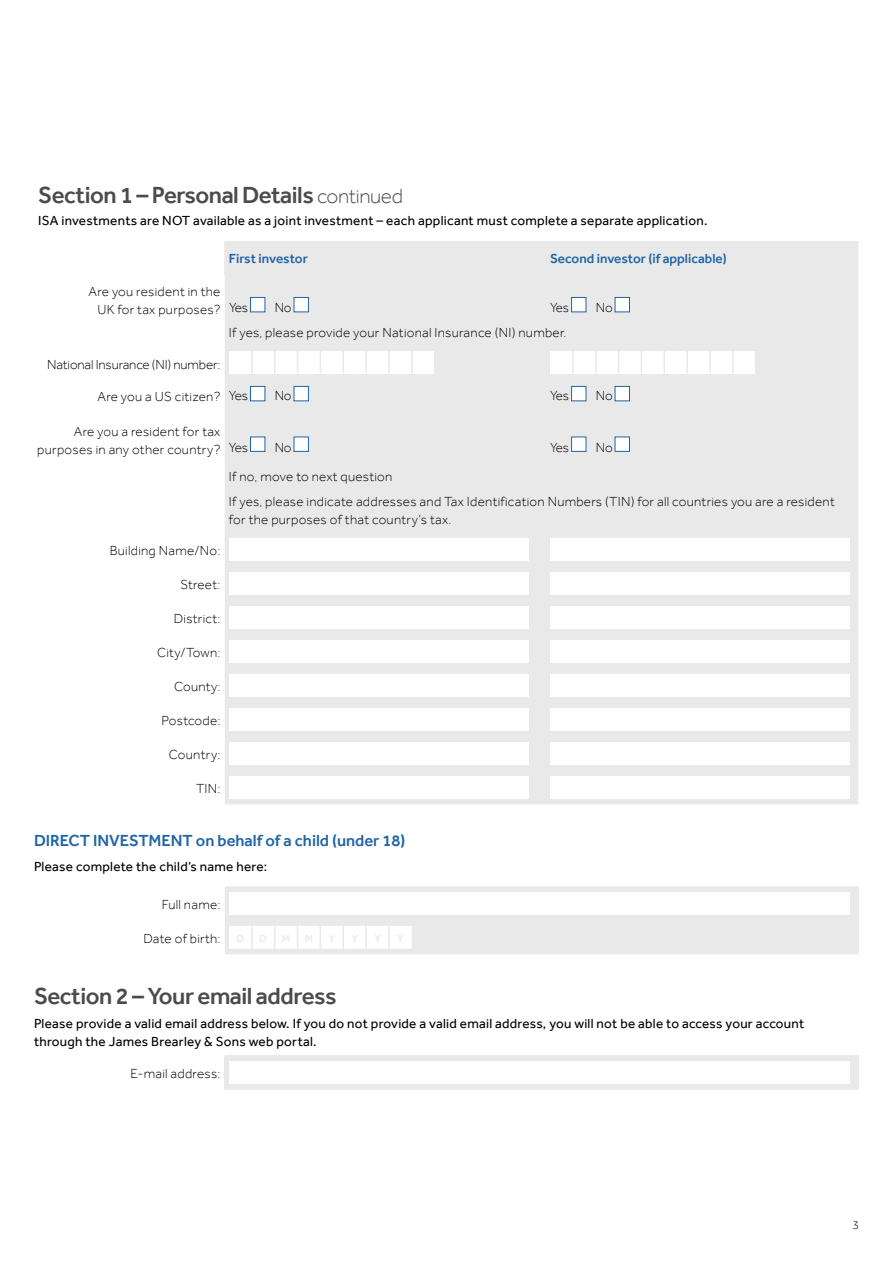
<style>
.page{position:relative;width:893px;height:1263px;background:#fff}
.page>*{position:absolute;margin:0;border:0;box-sizing:border-box;transform-origin:0 0}
.t1{font:500 24px "Effra";letter-spacing:-.02em;color:#4b4b4d}
.t2{font:500 16.5px "Effra";color:#2065a4}
.t3{font:300 13.5px/18px "Effra";letter-spacing:.02em;color:#000}
.t4{font:13.5px/18px "Effra";letter-spacing:.02em;color:#000}
.t5{font:500 13.5px "Effra";color:#2065a4}
.t6{font:300 13.5px "Effra";letter-spacing:-.01em;color:#000}
.t7{font:300 12px "Effra";color:#000}
.t8{font:500 10.5px "Effra";color:#e9e9ea}
.s1{font-weight:300;font-size:21px}
.s2{font-weight:500;font-size:10.5px;color:#e9e9ea}
</style>
<div class="page">
<div style="left:225px;top:241px;width:633px;height:563px;background:#e9e9ea"></div>
<hr style="left:224px;top:241px;width:1px;height:34px;background:#e9e9ea">
<hr style="left:541px;top:241px;width:1px;height:34px;background:#e9e9ea">
<div style="left:250px;top:297px;width:15px;height:15px;background:#fff;border:1px solid #2065a4"></div>
<div style="left:294px;top:297px;width:15px;height:15px;background:#fff;border:1px solid #2065a4"></div>
<div style="left:571px;top:297px;width:15px;height:15px;background:#fff;border:1px solid #2065a4"></div>
<div style="left:615px;top:297px;width:15px;height:15px;background:#fff;border:1px solid #2065a4"></div>
<div style="left:229px;top:351px;width:206px;height:23px;background:#fff"></div>
<hr style="left:251px;top:351px;width:2px;height:23px;background:#e9e9ea">
<svg style="left:274px;top:351px;width:1px;height:23px"></svg>
<svg style="left:297px;top:351px;width:1px;height:23px"></svg>
<svg style="left:320px;top:351px;width:1px;height:23px"></svg>
<hr style="left:342px;top:351px;width:2px;height:23px;background:#e9e9ea">
<hr style="left:365px;top:351px;width:2px;height:23px;background:#e9e9ea">
<hr style="left:388px;top:351px;width:2px;height:23px;background:#e9e9ea">
<hr style="left:411px;top:351px;width:2px;height:23px;background:#e9e9ea">
<svg style="left:434px;top:351px;width:1px;height:23px"></svg>
<div style="left:550px;top:351px;width:184px;height:23px;background:#fff"></div>
<div style="left:733px;top:351px;width:23px;height:23px;background:#fff"></div>
<hr style="left:572px;top:351px;width:2px;height:23px;background:#e9e9ea">
<svg style="left:595px;top:351px;width:1px;height:23px"></svg>
<svg style="left:618px;top:351px;width:1px;height:23px"></svg>
<svg style="left:641px;top:351px;width:1px;height:23px"></svg>
<svg style="left:664px;top:351px;width:1px;height:23px"></svg>
<hr style="left:686px;top:351px;width:2px;height:23px;background:#e9e9ea">
<hr style="left:709px;top:351px;width:2px;height:23px;background:#e9e9ea">
<hr style="left:732px;top:351px;width:2px;height:23px;background:#e9e9ea">
<svg style="left:755px;top:351px;width:1px;height:23px"></svg>
<div style="left:250px;top:386px;width:15px;height:15px;background:#fff;border:1px solid #2065a4"></div>
<div style="left:294px;top:386px;width:15px;height:15px;background:#fff;border:1px solid #2065a4"></div>
<div style="left:571px;top:386px;width:15px;height:15px;background:#fff;border:1px solid #2065a4"></div>
<div style="left:615px;top:386px;width:15px;height:15px;background:#fff;border:1px solid #2065a4"></div>
<div style="left:250px;top:437px;width:15px;height:15px;background:#fff;border:1px solid #2065a4"></div>
<div style="left:294px;top:437px;width:15px;height:15px;background:#fff;border:1px solid #2065a4"></div>
<div style="left:571px;top:437px;width:15px;height:15px;background:#fff;border:1px solid #2065a4"></div>
<div style="left:615px;top:437px;width:15px;height:15px;background:#fff;border:1px solid #2065a4"></div>
<div style="left:229px;top:538px;width:299px;height:23px;background:#fff"></div>
<div style="left:550px;top:538px;width:299px;height:23px;background:#fff"></div>
<div style="left:229px;top:572px;width:299px;height:23px;background:#fff"></div>
<div style="left:550px;top:572px;width:299px;height:23px;background:#fff"></div>
<div style="left:229px;top:606px;width:299px;height:23px;background:#fff"></div>
<div style="left:550px;top:606px;width:299px;height:23px;background:#fff"></div>
<div style="left:229px;top:640px;width:299px;height:23px;background:#fff"></div>
<div style="left:550px;top:640px;width:299px;height:23px;background:#fff"></div>
<div style="left:229px;top:674px;width:299px;height:23px;background:#fff"></div>
<div style="left:550px;top:674px;width:299px;height:23px;background:#fff"></div>
<div style="left:229px;top:708px;width:299px;height:23px;background:#fff"></div>
<div style="left:550px;top:708px;width:299px;height:23px;background:#fff"></div>
<div style="left:229px;top:742px;width:299px;height:23px;background:#fff"></div>
<div style="left:550px;top:742px;width:299px;height:23px;background:#fff"></div>
<div style="left:229px;top:776px;width:299px;height:23px;background:#fff"></div>
<div style="left:550px;top:776px;width:299px;height:23px;background:#fff"></div>
<div style="left:225px;top:1056px;width:634px;height:34px;background:#e9e9ea"></div>
<div style="left:229px;top:1061px;width:621px;height:23px;background:#fff"></div>
<svg style="left:225px;top:886px;width:634px;height:68px"></svg>
<hr style="left:342px;top:926px;width:2px;height:23px;background:#e9e9ea">
<hr style="left:365px;top:926px;width:2px;height:23px;background:#e9e9ea">
<hr style="left:388px;top:926px;width:2px;height:23px;background:#e9e9ea">
<h1 class="t1" style="left:38px;top:180px;width:366px">Section 1 – Personal Details <span class="s1">continued</span></h1>
<p class="t4" style="left:38px;top:211px;width:671px">ISA investments are NOT available as a joint investment – each applicant must complete a separate application.</p>
<p class="t5" style="left:229px;top:251px;width:80px">First investor</p>
<p class="t5" style="left:550px;top:251px;width:178px">Second investor (if applicable)</p>
<p class="t3" style="left:98px;top:282px;width:152px;text-indent:-9px">Are you resident in the<br>UK for tax purposes? Yes</p>
<p class="t3" style="left:275px;top:298px;width:18px">No</p>
<p class="t3" style="left:550px;top:298px;width:21px">Yes</p>
<p class="t3" style="left:596px;top:298px;width:18px">No</p>
<p class="t3" style="left:229px;top:324px;width:339px">If yes, please provide your National Insurance (NI) number.</p>
<p class="t6" style="left:47px;top:356px;width:175px">National Insurance (NI) number:</p>
<p class="t3" style="left:98px;top:388px;width:152px">Are you a US citizen? Yes</p>
<p class="t3" style="left:275px;top:386px;width:18px">No</p>
<p class="t3" style="left:550px;top:386px;width:21px">Yes</p>
<p class="t3" style="left:596px;top:386px;width:18px">No</p>
<p class="t3" style="left:37px;top:422px;width:212px;text-indent:37px">Are you a resident for tax purposes in any other country? Yes</p>
<p class="t3" style="left:275px;top:438px;width:18px">No</p>
<p class="t3" style="left:550px;top:438px;width:21px">Yes</p>
<p class="t3" style="left:596px;top:438px;width:18px">No</p>
<p class="t3" style="left:229px;top:464px;width:607px;line-height:24.5px">If no, move to next question<br>If yes, please indicate addresses and Tax Identification Numbers (TIN) for all countries you are a resident</p>
<p class="t3" style="left:229px;top:510px;width:224px">for the purposes of that country’s tax.</p>
<p class="t3" style="left:110px;top:541px;width:112px">Building Name/No:</p>
<p class="t3" style="left:181px;top:575px;width:41px">Street:</p>
<p class="t3" style="left:174px;top:609px;width:48px">District:</p>
<p class="t3" style="left:157px;top:643px;width:65px">City/Town:</p>
<p class="t3" style="left:174px;top:677px;width:48px">County:</p>
<p class="t3" style="left:161px;top:711px;width:61px">Postcode:</p>
<p class="t3" style="left:169px;top:745px;width:53px">Country:</p>
<p class="t3" style="left:196px;top:779px;width:26px">TIN:</p>
<p class="t2" style="left:34px;top:831px;width:373px">DIRECT INVESTMENT on behalf of a child (under 18)</p>
<p class="t4" style="left:34px;top:857px;width:235px">Please complete the child’s name here:</p>
<p class="t3" style="left:162px;top:895px;width:60px">Full name:</p>
<p class="t3" style="left:143px;top:929px;width:102px">Date of birth: <span class="s2">D</span></p>
<p class="t8" style="left:259px;top:932px;width:9px">D</p>
<p class="t8" style="left:282px;top:932px;width:10px">M</p>
<p class="t8" style="left:305px;top:932px;width:10px">M</p>
<h1 class="t1" style="left:34px;top:982px;width:304px">Section 2 – Your email address</h1>
<p class="t4" style="left:34px;top:1015px;width:772px">Please provide a valid email address below. If you do not provide a valid email address, you will not be able to access your account through the James Brearley &amp; Sons web portal.</p>
<p class="t3" style="left:131px;top:1064px;width:91px">E-mail address:</p>
<p class="t7" style="left:852px;top:1218px;width:8px">3</p>
</div>
